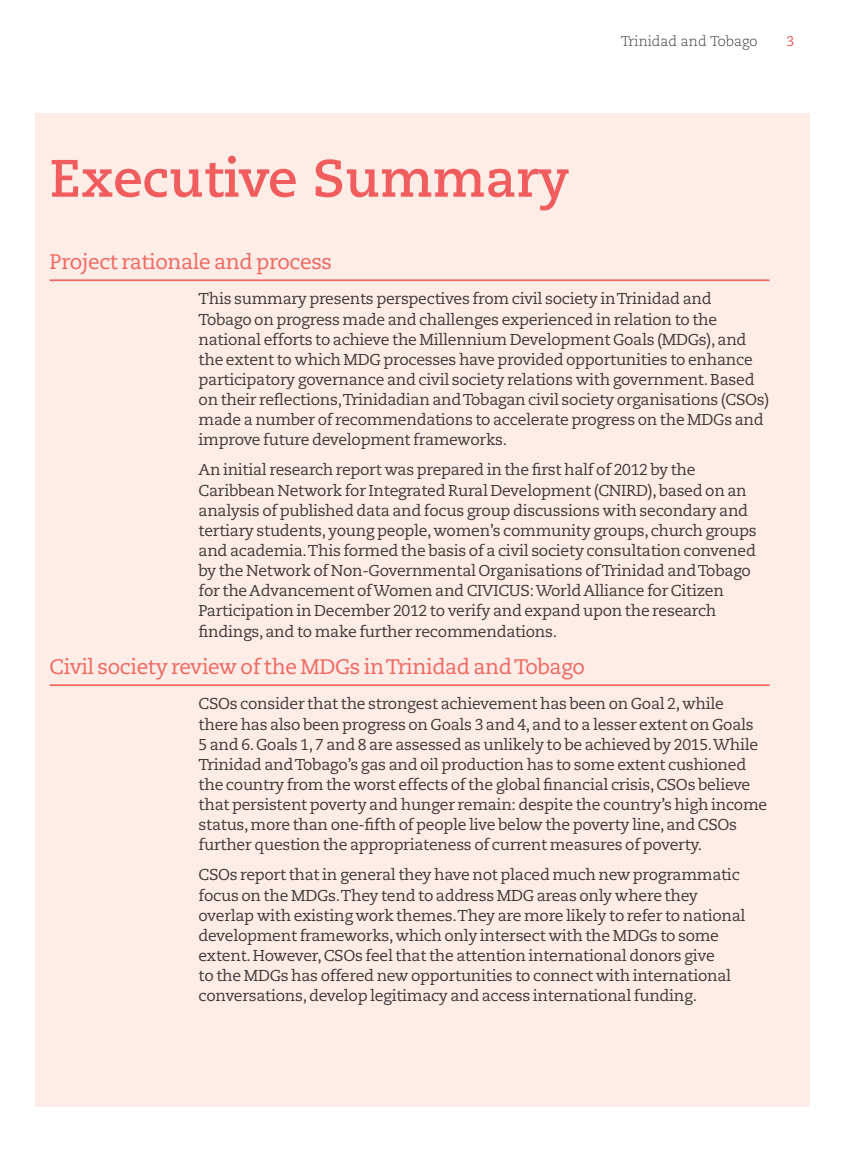
<style>
.page{position:relative;width:844px;height:1166px;background:#fff}
.page>*{position:absolute;margin:0;border:0;box-sizing:border-box;transform-origin:0 0}
.t1{font:700 52.5px "Caecilia CE";color:#f15d5e}
.t2{font:21px "Caecilia CE";letter-spacing:-.015em;color:#f26f6a}
.t3{font:15.75px/20.1px "Caecilia CE";letter-spacing:-.015em;color:#414042}
.t4{font:300 14px "Caecilia CE";color:#414042}
.t5{font:14px "Caecilia CE";color:#f15d5e}
</style>
<div class="page">
<div style="left:35px;top:113px;width:774px;height:993px;background:#feece7"></div>
<hr style="left:50px;top:279px;width:719px;height:2px;background:#f26f6a">
<hr style="left:50px;top:684px;width:719px;height:2px;background:#f26f6a">
<h1 class="t1" style="left:50px;top:143px;width:521px">Executive Summary</h1>
<p class="t4" style="left:620px;top:32px;width:138px">Trinidad and Tobago</p>
<p class="t5" style="left:786px;top:32px;width:9px">3</p>
<h2 class="t2" style="left:50px;top:248px;width:284px">Project rationale and process</h2>
<p class="t3" style="left:198px;top:289px;width:572px">This summary presents perspectives from civil society in Trinidad and<br>Tobago on progress made and challenges experienced in relation to the national efforts to achieve the Millennium Development Goals (MDGs), and the extent to which MDG processes have provided opportunities to enhance participatory governance and civil society relations with government. Based on their reflections, Trinidadian and Tobagan civil society organisations (CSOs) made a number of recommendations to accelerate progress on the MDGs and improve future development frameworks.</p>
<p class="t3" style="left:198px;top:460px;width:559px">An initial research report was prepared in the first half of 2012 by the Caribbean Network for Integrated Rural Development (CNIRD), based on an analysis of published data and focus group discussions with secondary and tertiary students, young people, women’s community groups, church groups and academia. This formed the basis of a civil society consultation convened by the Network of Non-Governmental Organisations of Trinidad and Tobago for the Advancement of Women and CIVICUS: World Alliance for Citizen Participation in December 2012 to verify and expand upon the research findings, and to make further recommendations.</p>
<h2 class="t2" style="left:50px;top:653px;width:536px">Civil society review of the MDGs in Trinidad and Tobago</h2>
<p class="t3" style="left:198px;top:693px;width:570px">CSOs consider that the strongest achievement has been on Goal 2, while there has also been progress on Goals 3 and 4, and to a lesser extent on Goals<br>5 and 6. Goals 1, 7 and 8 are assessed as unlikely to be achieved by 2015. While Trinidad and Tobago’s gas and oil production has to some extent cushioned the country from the worst effects of the global financial crisis, CSOs believe that persistent poverty and hunger remain: despite the country’s high income status, more than one-fifth of people live below the poverty line, and CSOs further question the appropriateness of current measures of poverty.</p>
<p class="t3" style="left:198px;top:864px;width:548px">CSOs report that in general they have not placed much new programmatic focus on the MDGs. They tend to address MDG areas only where they overlap with existing work themes. They are more likely to refer to national development frameworks, which only intersect with the MDGs to some extent. However, CSOs feel that the attention international donors give<br>to the MDGs has offered new opportunities to connect with international conversations, develop legitimacy and access international funding.</p>
</div>
